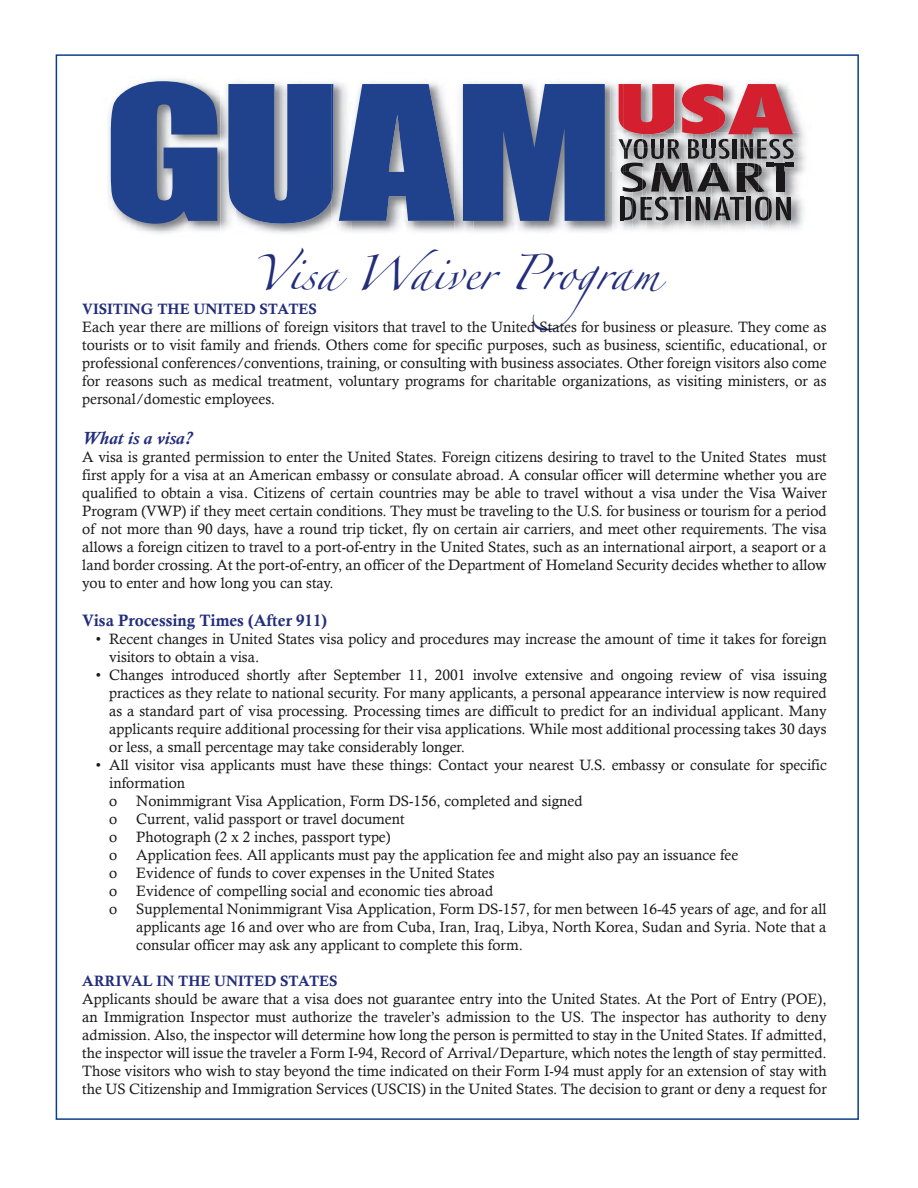
<style>
.page{position:relative;width:918px;height:1188px;background:#fff}
.page>*{position:absolute;margin:0;border:0;box-sizing:border-box;transform-origin:0 0}
.t1{font:31.5px "Zapfino";color:#232e7b}
.t2{font:italic 700 18px "Calisto";color:#232e7b}
.heading_1{font:16.5px "Calis MT Bol";color:#232e7b}
.Body_Text{font:15px/18px "Calisto";color:#1a1818;text-align:justify}
.heading_3{font:15px/18px "Calisto";color:#1a1818;text-align:justify}
.heading_1-2{font:15px "Calis MT Bol";color:#232e7b}
</style>
<div class="page">
<img style="left:794px;top:172px;width:9px;height:19px">
<img style="left:794px;top:157px;width:5px;height:15px">
<img style="left:799px;top:148px;width:7px;height:24px">
<img style="left:623px;top:221px;width:10px;height:9px">
<img style="left:633px;top:221px;width:113px;height:9px">
<img style="left:647px;top:221px;width:8px;height:9px">
<img style="left:662px;top:221px;width:8px;height:9px">
<img style="left:687px;top:221px;width:15px;height:9px">
<img style="left:705px;top:221px;width:4px;height:9px">
<img style="left:721px;top:221px;width:7px;height:9px">
<img style="left:749px;top:221px;width:19px;height:9px">
<img style="left:746px;top:221px;width:3px;height:8px">
<img style="left:791px;top:205px;width:13px;height:24px">
<img style="left:794px;top:191px;width:9px;height:14px">
<img style="left:768px;top:221px;width:23px;height:9px">
<img style="left:674px;top:81px;width:12px;height:3px">
<img style="left:752px;top:82px;width:52px;height:51px">
<img style="left:794px;top:133px;width:11px;height:15px">
<img style="left:108px;top:79px;width:112px;height:155px">
<svg style="left:111px;top:81px;width:106px;height:143px;background:#435e99"></svg>
<img style="left:220px;top:81px;width:16px;height:151px">
<svg style="left:228px;top:84px;width:103px;height:140px;background:#395594"></svg>
<img style="left:331px;top:80px;width:123px;height:153px">
<img style="left:331px;top:84px;width:2px;height:116px">
<img style="left:474px;top:82px;width:137px;height:150px">
<img style="left:611px;top:81px;width:12px;height:150px">
<img style="left:612px;top:157px;width:7px;height:15px">
<img style="left:612px;top:191px;width:7px;height:14px">
<svg style="left:619px;top:84px;width:175px;height:137px;background:#9f7378"></svg>
<img style="left:619px;top:84px;width:4px;height:44px">
<img style="left:454px;top:82px;width:20px;height:149px">
<svg style="left:339px;top:84px;width:116px;height:137px;background:#51699f"></svg>
<svg style="left:463px;top:84px;width:142px;height:137px;background:#314e90"></svg>
<p class="t1" style="left:253px;top:259px;width:409px">Visa Waiver Program</p>
<p class="heading_1-2" style="left:82px;top:300px;width:236px">VISITING THE UNITED STATES</p>
<p class="Body_Text" style="left:82px;top:318px;width:746px">Each year there are millions of foreign visitors that travel to the United States for business or pleasure. They come as tourists or to visit family and friends. Others come for specific purposes, such as business, scientific, educational, or professional conferences/conventions, training, or consulting with business associates. Other foreign visitors also come for reasons such as medical treatment, voluntary programs for charitable organizations, as visiting ministers, or as personal/domestic employees.</p>
<p class="t2" style="left:82px;top:427px;width:112px">What is a visa?</p>
<p class="Body_Text" style="left:82px;top:447px;width:746px">A visa is granted permission to enter the United States. Foreign citizens desiring to travel to the United States must first apply for a visa at an American embassy or consulate abroad. A consular officer will determine whether you are qualified to obtain a visa. Citizens of certain countries may be able to travel without a visa under the Visa Waiver Program (VWP) if they meet certain conditions. They must be traveling to the U.S. for business or tourism for a period of not more than 90 days, have a round trip ticket, fly on certain air carriers, and meet other requirements. The visa allows a foreign citizen to travel to a port-of-entry in the United States, such as an international airport, a seaport or a land border crossing. At the port-of-entry, an officer of the Department of Homeland Security decides whether to allow you to enter and how long you can stay.</p>
<p class="heading_1" style="left:82px;top:610px;width:246px">Visa Processing Times (After 911)</p>
<p class="Body_Text" style="left:109px;top:629px;width:719px;text-indent:-14px">• Recent changes in United States visa policy and procedures may increase the amount of time it takes for foreign visitors to obtain a visa.</p>
<p class="Body_Text" style="left:109px;top:665px;width:719px;text-indent:-14px">• Changes introduced shortly after September 11, 2001 involve extensive and ongoing review of visa issuing practices as they relate to national security. For many applicants, a personal appearance interview is now required as a standard part of visa processing. Processing times are difficult to predict for an individual applicant. Many applicants require additional processing for their visa applications. While most additional processing takes 30 days or less, a small percentage may take considerably longer.</p>
<p class="Body_Text" style="left:109px;top:755px;width:719px;text-indent:-14px">• All visitor visa applicants must have these things: Contact your nearest U.S. embassy or consulate for specific information</p>
<p class="Body_Text" style="left:109px;top:791px;width:10px">o</p>
<p class="Body_Text" style="left:136px;top:791px;width:448px">Nonimmigrant Visa Application, Form DS-156, completed and signed</p>
<p class="Body_Text" style="left:109px;top:809px;width:10px">o</p>
<p class="Body_Text" style="left:136px;top:809px;width:270px">Current, valid passport or travel document</p>
<p class="Body_Text" style="left:109px;top:827px;width:10px">o</p>
<p class="Body_Text" style="left:136px;top:827px;width:256px">Photograph (2 x 2 inches, passport type)</p>
<p class="Body_Text" style="left:109px;top:845px;width:10px">o</p>
<p class="Body_Text" style="left:136px;top:845px;width:604px">Application fees. All applicants must pay the application fee and might also pay an issuance fee</p>
<p class="Body_Text" style="left:109px;top:863px;width:10px">o</p>
<p class="Body_Text" style="left:136px;top:863px;width:360px">Evidence of funds to cover expenses in the United States</p>
<p class="Body_Text" style="left:109px;top:881px;width:10px">o</p>
<p class="Body_Text" style="left:136px;top:881px;width:358px">Evidence of compelling social and economic ties abroad</p>
<p class="Body_Text" style="left:109px;top:899px;width:10px">o</p>
<p class="Body_Text" style="left:136px;top:899px;width:692px">Supplemental Nonimmigrant Visa Application, Form DS-157, for men between 16-45 years of age, and for all applicants age 16 and over who are from Cuba, Iran, Iraq, Libya, North Korea, Sudan and Syria. Note that a consular officer may ask any applicant to complete this form.</p>
<p class="heading_1-2" style="left:82px;top:972px;width:257px">ARRIVAL IN THE UNITED STATES</p>
<p class="heading_3" style="left:82px;top:989px;width:746px">Applicants should be aware that a visa does not guarantee entry into the United States. At the Port of Entry (POE), an Immigration Inspector must authorize the traveler’s admission to the US. The inspector has authority to deny admission. Also, the inspector will determine how long the person is permitted to stay in the United States. If admitted, the inspector will issue the traveler a Form I-94, Record of Arrival/Departure, which notes the length of stay permitted.<br>Those visitors who wish to stay beyond the time indicated on their Form I-94 must apply for an extension of stay with the US Citizenship and Immigration Services (USCIS) in the United States. The decision to grant or deny a request for</p>
</div>
